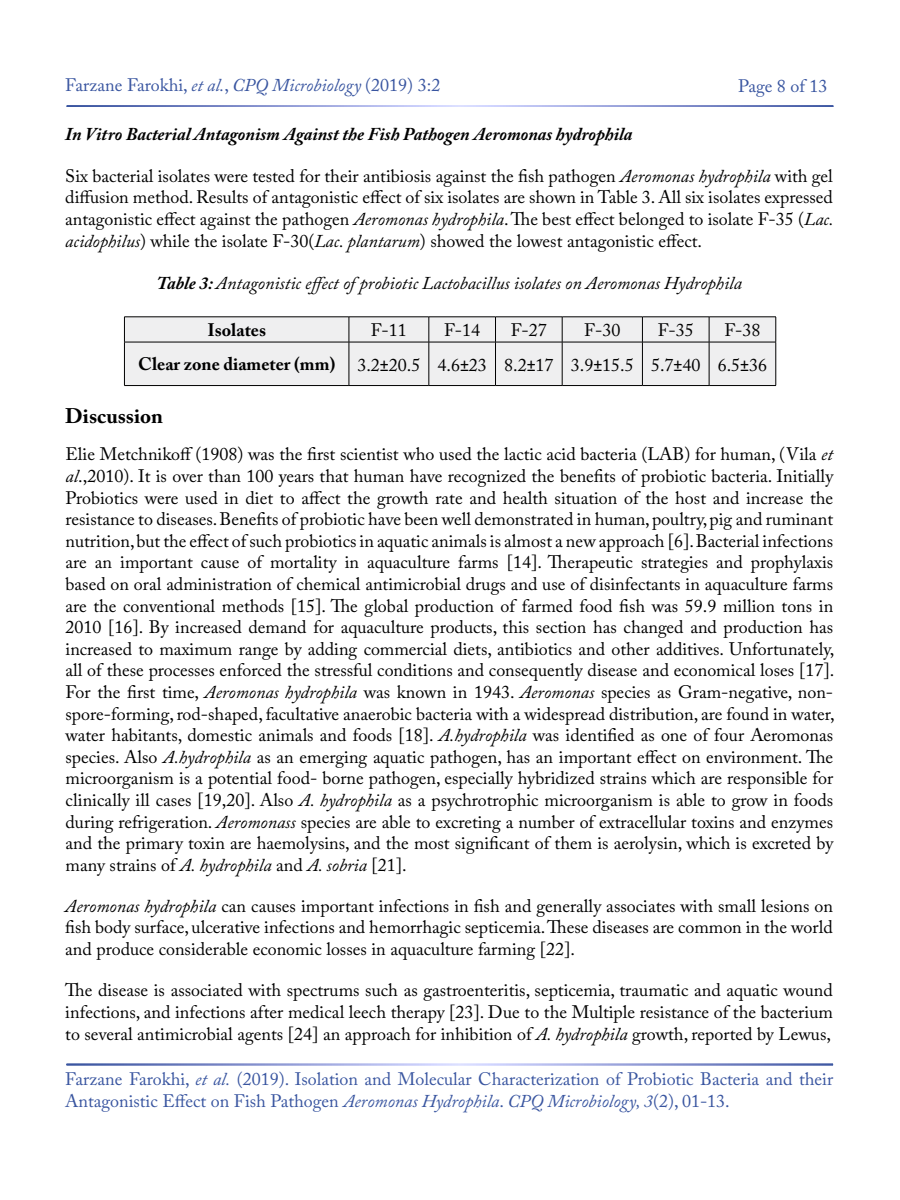
<style>
.page{position:relative;width:900px;height:1200px;background:#fff}
.page>*{position:absolute;margin:0;border:0;box-sizing:border-box;transform-origin:0 0}
.t1{font:700 21px "Adobe Caslon Pro";color:#000}
.t2{font:18px/21.6px "Adobe Caslon Pro";color:#000;text-align:justify}
.t3{font:18px/21.6px "Adobe Caslon Pro";color:#3955a0}
.t4{font:italic 18px "Adobe Caslon Pro";color:#000}
.t5{font:italic 700 18px "Adobe Caslon Pro";color:#000}
.t6{font:700 18px "Adobe Caslon Pro";color:#000}
.s1{font-style:italic}
.s2{font-weight:700}
.s3{font-family:"Calibri"}
</style>
<div class="page">
<div style="left:125px;top:318px;width:651px;height:67px;background:#efeff0"></div>
<hr style="left:709px;top:317px;width:67px;height:1px;background:#000">
<svg style="left:776px;top:317px;width:1px;height:25px"></svg>
<hr style="left:642px;top:317px;width:67px;height:1px;background:#000">
<svg style="left:709px;top:317px;width:1px;height:25px"></svg>
<hr style="left:562px;top:317px;width:80px;height:1px;background:#000">
<svg style="left:642px;top:318px;width:1px;height:24px"></svg>
<hr style="left:496px;top:317px;width:66px;height:1px;background:#000">
<svg style="left:562px;top:317px;width:1px;height:25px"></svg>
<hr style="left:429px;top:317px;width:67px;height:1px;background:#000">
<svg style="left:495px;top:318px;width:1px;height:24px"></svg>
<hr style="left:349px;top:317px;width:80px;height:1px;background:#000">
<svg style="left:429px;top:317px;width:1px;height:25px"></svg>
<hr style="left:124px;top:317px;width:225px;height:1px;background:#000">
<svg style="left:349px;top:317px;width:1px;height:25px"></svg>
<svg style="left:124px;top:318px;width:1px;height:24px"></svg>
<hr style="left:709px;top:342px;width:67px;height:1px;background:#000">
<hr style="left:776px;top:342px;width:1px;height:43px;background:#000">
<hr style="left:642px;top:342px;width:67px;height:1px;background:#000">
<hr style="left:709px;top:342px;width:1px;height:43px;background:#000">
<hr style="left:562px;top:342px;width:80px;height:1px;background:#000">
<hr style="left:642px;top:342px;width:1px;height:43px;background:#000">
<hr style="left:496px;top:342px;width:66px;height:1px;background:#000">
<hr style="left:562px;top:342px;width:1px;height:43px;background:#000">
<hr style="left:429px;top:342px;width:67px;height:1px;background:#000">
<hr style="left:495px;top:342px;width:1px;height:43px;background:#000">
<hr style="left:349px;top:342px;width:80px;height:1px;background:#000">
<hr style="left:429px;top:342px;width:1px;height:43px;background:#000">
<hr style="left:124px;top:342px;width:225px;height:1px;background:#000">
<hr style="left:349px;top:342px;width:1px;height:43px;background:#000">
<hr style="left:124px;top:342px;width:1px;height:43px;background:#000">
<hr style="left:709px;top:385px;width:67px;height:1px;background:#000">
<hr style="left:642px;top:385px;width:67px;height:1px;background:#000">
<hr style="left:562px;top:385px;width:80px;height:1px;background:#000">
<hr style="left:496px;top:385px;width:66px;height:1px;background:#000">
<hr style="left:429px;top:385px;width:67px;height:1px;background:#000">
<hr style="left:349px;top:385px;width:80px;height:1px;background:#000">
<hr style="left:124px;top:385px;width:225px;height:1px;background:#000">
<p class="t3" style="left:65px;top:74px;width:377px">Farzane Farokhi, <span class="s1">et al.</span>, <span class="s1">CPQ Microbiology</span> (2019) 3:2</p>
<p class="t3" style="left:738px;top:75px;width:91px">Page 8 of 13</p>
<p class="t5" style="left:65px;top:123px;width:569px">In Vitro Bacterial Antagonism Against the Fish Pathogen Aeromonas hydrophila</p>
<p class="t2" style="left:65px;top:165px;width:770px">Six bacterial isolates were tested for their antibiosis against the fish pathogen <span class="s1">Aeromonas hydrophila</span> with gel diffusion method. Results of antagonistic effect of six isolates are shown in Table 3. All six isolates expressed antagonistic effect against the pathogen <span class="s1">Aeromonas hydrophila</span>. The best effect belonged to isolate F-35 (<span class="s1">Lac. acidophilus</span>) while the isolate F-30(<span class="s1">Lac. plantarum</span>) showed the lowest antagonistic effect.</p>
<p class="t4" style="left:157px;top:272px;width:587px"><span class="s2">Table 3:</span> Antagonistic effect of probiotic Lactobacillus isolates on Aeromonas Hydrophila</p>
<p class="t6" style="left:207px;top:319px;width:60px">Isolates</p>
<p class="t2" style="left:371px;top:319px;width:38px">F-11</p>
<p class="t2" style="left:444px;top:319px;width:38px">F-14</p>
<p class="t2" style="left:511px;top:319px;width:38px">F-27</p>
<p class="t2" style="left:584px;top:319px;width:38px">F-30</p>
<p class="t2" style="left:658px;top:319px;width:38px">F-35</p>
<p class="t2" style="left:138px;top:313px;width:631px;line-height:34.5px;text-indent:586px">F-38<br><span class="s2">Clear zone diameter (mm)</span> 3.2<span class="s3">±</span>20.5 4.6<span class="s3">±</span>23 8.2<span class="s3">±</span>17 3.9<span class="s3">±</span>15.5 5.7<span class="s3">±</span>40 6.5<span class="s3">±</span>36</p>
<p class="t1" style="left:65px;top:403px;width:99px">Discussion</p>
<p class="t2" style="left:66px;top:443px;width:771px">Elie Metchnikoff (1908) was the first scientist who used the lactic acid bacteria (LAB) for human, (Vila <span class="s1">et al</span>.,2010). It is over than 100 years that human have recognized the benefits of probiotic bacteria. Initially Probiotics were used in diet to affect the growth rate and health situation of the host and increase the resistance to diseases. Benefits of probiotic have been well demonstrated in human, poultry, pig and ruminant nutrition, but the effect of such probiotics in aquatic animals is almost a new approach [6]. Bacterial infections are an important cause of mortality in aquaculture farms [14]. Therapeutic strategies and prophylaxis based on oral administration of chemical antimicrobial drugs and use of disinfectants in aquaculture farms are the conventional methods [15]. The global production of farmed food fish was 59.9 million tons in 2010 [16]. By increased demand for aquaculture products, this section has changed and production has increased to maximum range by adding commercial diets, antibiotics and other additives. Unfortunately, all of these processes enforced the stressful conditions and consequently disease and economical loses [17].<br>For the first time, <span class="s1">Aeromonas hydrophila</span> was known in 1943. <span class="s1">Aeromonas</span> species as Gram-negative, non&shy;spore-forming, rod-shaped, facultative anaerobic bacteria with a widespread distribution, are found in water, water habitants, domestic animals and foods [18]. <span class="s1">A.hydrophila</span> was identified as one of four Aeromonas species. Also <span class="s1">A.hydrophila</span> as an emerging aquatic pathogen, has an important effect on environment. The microorganism is a potential food- borne pathogen, especially hybridized strains which are responsible for clinically ill cases [19,20]. Also <span class="s1">A. hydrophila</span> as a psychrotrophic microorganism is able to grow in foods during refrigeration. <span class="s1">Aeromonass</span> species are able to excreting a number of extracellular toxins and enzymes and the primary toxin are haemolysins, and the most significant of them is aerolysin, which is excreted by many strains of <span class="s1">A. hydrophila</span> and <span class="s1">A. sobria</span> [21].</p>
<p class="t2" style="left:65px;top:895px;width:769px"><span class="s1">Aeromonas hydrophila</span> can causes important infections in fish and generally associates with small lesions on fish body surface, ulcerative infections and hemorrhagic septicemia. These diseases are common in the world and produce considerable economic losses in aquaculture farming [22].</p>
<p class="t2" style="left:65px;top:979px;width:769px">The disease is associated with spectrums such as gastroenteritis, septicemia, traumatic and aquatic wound infections, and infections after medical leech therapy [23]. Due to the Multiple resistance of the bacterium to several antimicrobial agents [24] an approach for inhibition of <span class="s1">A. hydrophila</span> growth, reported by Lewus,</p>
<p class="t3" style="left:65px;top:1068px;width:769px">Farzane Farokhi, <span class="s1">et al.</span> (2019). Isolation and Molecular Characterization of Probiotic Bacteria and their<br>Antagonistic Effect on Fish Pathogen <span class="s1">Aeromonas Hydrophila</span>. <span class="s1">CPQ Microbiology, 3</span>(2), 01-13.</p>
</div>
